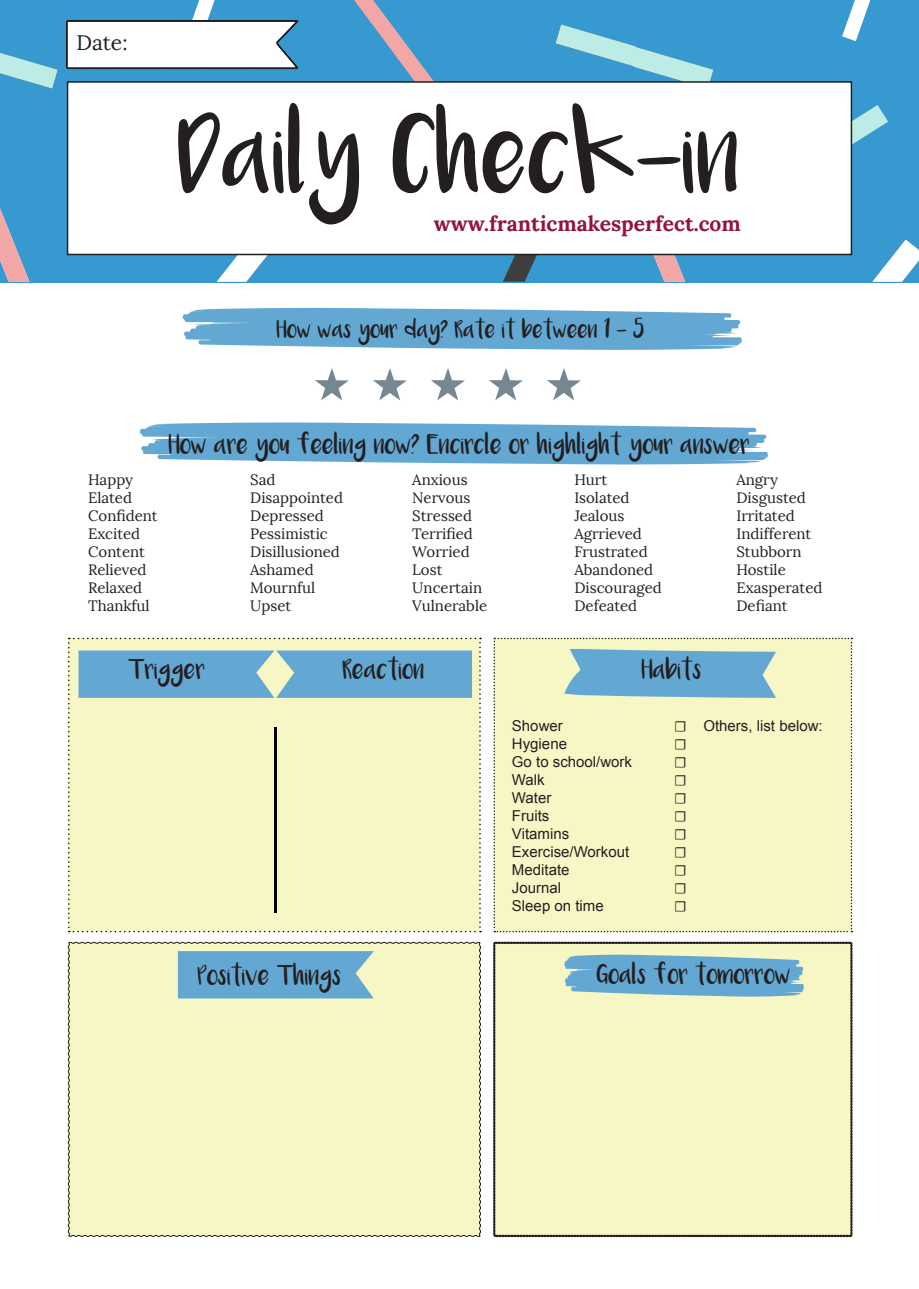
<style>
.page{position:relative;width:919px;height:1289px;background:#fff}
.page>*{position:absolute;margin:0;border:0;box-sizing:border-box;transform-origin:0 0}
.t1{font:60px "Luna";color:#231f20}
.t2{font:700 21px "Lora";color:#94123d}
.t3{font:21px "Lora";color:#231f20}
.t4{font:15px "Lora";color:#231f20}
.t5{font:15px "Arial";color:#231f20}
.t6{font:15px "Luna";color:#231f20}
.t7{font:15px "Minion Pro";color:#231f20}
.t8{font:13.5px "Luna";color:#231f20}
</style>
<div class="page">
<div style="left:0;top:0;width:918px;height:282px;background:#3699cf"></div>
<svg style="left:852px;top:105px;width:36px;height:90px"></svg>
<svg style="left:503px;top:255px;width:78px;height:27px"></svg>
<svg style="left:354px;top:0;width:80px;height:81px"></svg>
<svg style="left:842px;top:0;width:28px;height:41px"></svg>
<svg style="left:872px;top:240px;width:46px;height:42px"></svg>
<svg style="left:217px;top:255px;width:51px;height:27px"></svg>
<svg style="left:631px;top:255px;width:54px;height:27px"></svg>
<svg style="left:0;top:208px;width:29px;height:74px"></svg>
<svg style="left:555px;top:24px;width:158px;height:57px"></svg>
<svg style="left:0;top:53px;width:58px;height:36px"></svg>
<svg style="left:182px;top:307px;width:560px;height:43px;background:#79b4d9"></svg>
<svg style="left:139px;top:422px;width:630px;height:43px;background:#79b4d9"></svg>
<div style="left:68px;top:82px;width:783px;height:172px;background:#fff"></div>
<div style="left:67px;top:81px;width:785px;height:174px;border:2px solid #231f20"></div>
<svg style="left:66px;top:0;width:232px;height:69px"></svg>
<svg style="left:315px;top:368px;width:34px;height:32px"></svg>
<svg style="left:373px;top:368px;width:34px;height:32px"></svg>
<svg style="left:431px;top:368px;width:34px;height:32px"></svg>
<svg style="left:489px;top:368px;width:34px;height:32px"></svg>
<svg style="left:547px;top:368px;width:34px;height:32px"></svg>
<svg style="left:68px;top:637px;width:413px;height:295px;background:#dfe9c6"></svg>
<svg style="left:493px;top:637px;width:359px;height:295px;background:#e9eec6"></svg>
<div style="left:67px;top:941px;width:414px;height:296px;background:#f7f7c6"></div>
<div style="left:178px;top:951px;width:196px;height:47px;background:#63a8d3"></div>
<svg style="left:493px;top:942px;width:359px;height:294px;background:#e6ecc3"></svg>
<p class="t3" style="left:77px;top:29px;width:52px">Date:</p>
<p class="t1" style="left:178px;top:137px;width:564px">Daily Check-in</p>
<p class="t2" style="left:434px;top:210px;width:308px">www.franticmakesperfect.com</p>
<p class="t8" style="left:277px;top:326px;width:369px">How was your day? Rate it between 1 - 5</p>
<p class="t6" style="left:169px;top:440px;width:583px">How are you feeling now? Encircle or highlight your answer</p>
<p class="t4" style="left:88px;top:471px;width:47px">Happy</p>
<p class="t4" style="left:250px;top:471px;width:27px">Sad</p>
<p class="t4" style="left:412px;top:471px;width:57px">Anxious</p>
<p class="t4" style="left:574px;top:471px;width:34px">Hurt</p>
<p class="t4" style="left:736px;top:471px;width:43px">Angry</p>
<p class="t4" style="left:88px;top:489px;width:45px">Elated</p>
<p class="t4" style="left:250px;top:489px;width:94px">Disappointed</p>
<p class="t4" style="left:412px;top:489px;width:60px">Nervous</p>
<p class="t4" style="left:574px;top:489px;width:57px">Isolated</p>
<p class="t4" style="left:736px;top:489px;width:71px">Disgusted</p>
<p class="t4" style="left:88px;top:507px;width:71px">Confident</p>
<p class="t4" style="left:250px;top:507px;width:75px">Depressed</p>
<p class="t4" style="left:412px;top:507px;width:61px">Stressed</p>
<p class="t4" style="left:574px;top:507px;width:51px">Jealous</p>
<p class="t4" style="left:736px;top:507px;width:60px">Irritated</p>
<p class="t4" style="left:88px;top:525px;width:54px">Excited</p>
<p class="t4" style="left:250px;top:525px;width:79px">Pessimistic</p>
<p class="t4" style="left:412px;top:525px;width:62px">Terrified</p>
<p class="t4" style="left:574px;top:525px;width:69px">Agrrieved</p>
<p class="t4" style="left:736px;top:525px;width:76px">Indifferent</p>
<p class="t4" style="left:88px;top:543px;width:58px">Content</p>
<p class="t4" style="left:250px;top:543px;width:91px">Disillusioned</p>
<p class="t4" style="left:412px;top:543px;width:59px">Worried</p>
<p class="t4" style="left:574px;top:543px;width:75px">Frustrated</p>
<p class="t4" style="left:736px;top:543px;width:67px">Stubborn</p>
<p class="t4" style="left:88px;top:561px;width:60px">Relieved</p>
<p class="t4" style="left:250px;top:561px;width:65px">Ashamed</p>
<p class="t4" style="left:412px;top:561px;width:32px">Lost</p>
<p class="t4" style="left:574px;top:561px;width:80px">Abandoned</p>
<p class="t4" style="left:736px;top:561px;width:51px">Hostile</p>
<p class="t4" style="left:88px;top:579px;width:56px">Relaxed</p>
<p class="t4" style="left:250px;top:579px;width:67px">Mournful</p>
<p class="t4" style="left:412px;top:579px;width:71px">Uncertain</p>
<p class="t4" style="left:574px;top:579px;width:89px">Discouraged</p>
<p class="t4" style="left:736px;top:579px;width:87px">Exasperated</p>
<p class="t4" style="left:88px;top:597px;width:63px">Thankful</p>
<p class="t4" style="left:250px;top:597px;width:43px">Upset</p>
<p class="t4" style="left:412px;top:597px;width:76px">Vulnerable</p>
<p class="t4" style="left:574px;top:597px;width:64px">Defeated</p>
<p class="t4" style="left:736px;top:597px;width:53px">Defiant</p>
<p class="t6" style="left:128px;top:665px;width:78px">Trigger</p>
<p class="t6" style="left:343px;top:665px;width:83px">Reaction</p>
<p class="t6" style="left:641px;top:665px;width:62px">Habits</p>
<p class="t5" style="left:512px;top:715px;width:52px">Shower</p>
<p class="t7" style="left:674px;top:716px;width:14px">☐</p>
<p class="t5" style="left:512px;top:733px;width:57px">Hygiene</p>
<p class="t7" style="left:674px;top:734px;width:14px">☐</p>
<p class="t5" style="left:512px;top:751px;width:122px">Go to school/work</p>
<p class="t7" style="left:674px;top:752px;width:14px">☐</p>
<p class="t5" style="left:512px;top:769px;width:34px">Walk</p>
<p class="t7" style="left:674px;top:770px;width:14px">☐</p>
<p class="t5" style="left:512px;top:787px;width:41px">Water</p>
<p class="t7" style="left:674px;top:788px;width:14px">☐</p>
<p class="t5" style="left:512px;top:805px;width:39px">Fruits</p>
<p class="t7" style="left:674px;top:806px;width:14px">☐</p>
<p class="t5" style="left:512px;top:823px;width:59px">Vitamins</p>
<p class="t7" style="left:674px;top:824px;width:14px">☐</p>
<p class="t5" style="left:512px;top:841px;width:119px">Exercise/Workout</p>
<p class="t7" style="left:674px;top:842px;width:14px">☐</p>
<p class="t5" style="left:512px;top:859px;width:59px">Meditate</p>
<p class="t7" style="left:674px;top:860px;width:14px">☐</p>
<p class="t5" style="left:512px;top:877px;width:51px">Journal</p>
<p class="t7" style="left:674px;top:878px;width:14px">☐</p>
<p class="t5" style="left:512px;top:895px;width:93px">Sleep on time</p>
<p class="t7" style="left:674px;top:896px;width:14px">☐</p>
<p class="t5" style="left:703px;top:715px;width:121px">Others, list below:</p>
<p class="t6" style="left:198px;top:970px;width:145px">Positive Things</p>
<p class="t6" style="left:597px;top:969px;width:195px">Goals for tomorrow</p>
</div>
